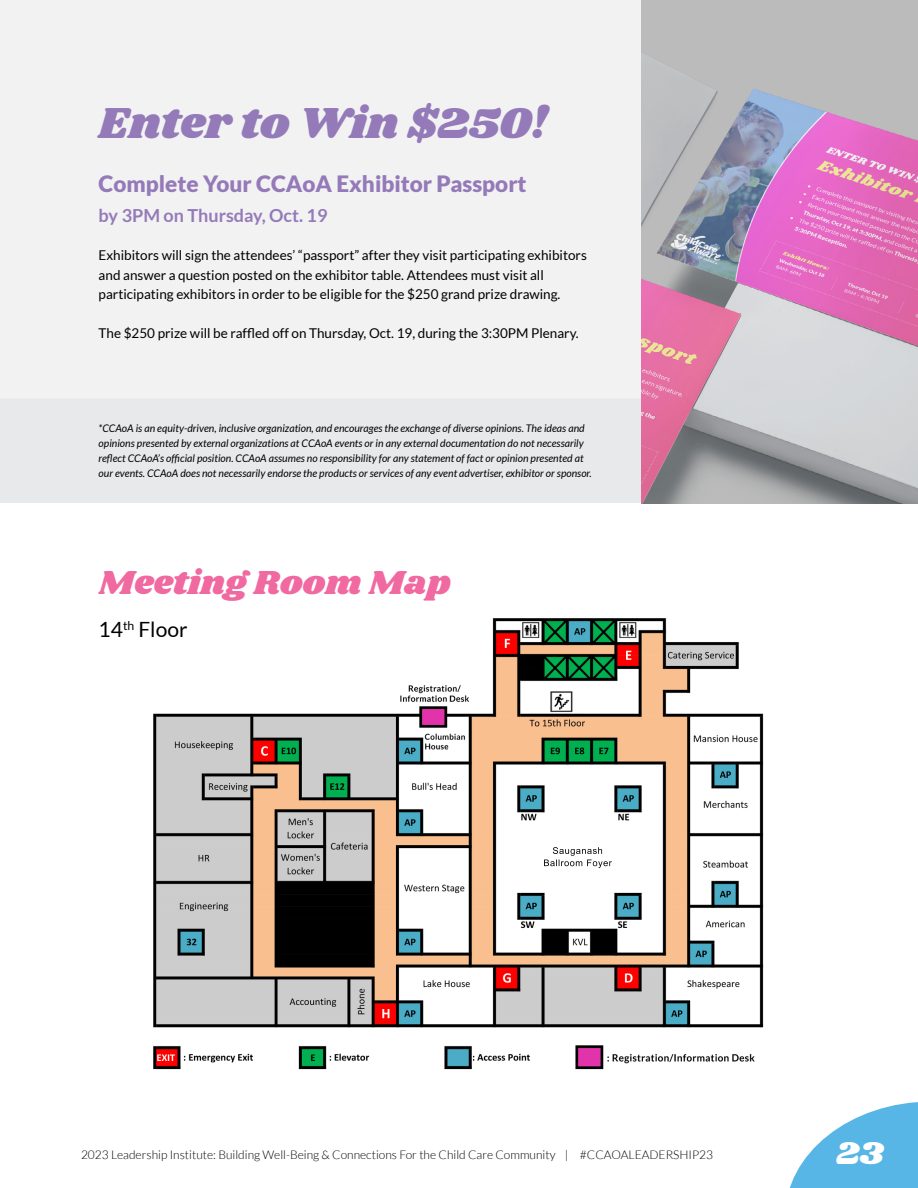
<style>
.page{position:relative;width:918px;height:1188px;background:#fff}
.page>*{position:absolute;margin:0;border:0;box-sizing:border-box;transform-origin:0 0}
.t1{font:45px "Shrikhand";color:#947ab8}
.t2{font:34.5px "Shrikhand";color:#f069a0}
.t3{font:33px "Shrikhand";color:#fff}
.t4{font:900 22.5px "Lato";color:#947ab8}
.t5{font:21px "Lato";color:#000}
.t6{font:700 18px "Lato";color:#947ab8}
.t7{font:13.5px/19.5px "Lato";color:#000}
.t8{font:300 12px "Lato";color:#000}
.t9{font:italic 10.5px/15px "Lato";color:#000}
</style>
<div class="page">
<svg style="left:789px;top:1102px;width:129px;height:86px"></svg>
<img style="left:153px;top:618px;width:611px;height:452px">
<img style="left:546px;top:842px;width:63px;height:30px">
<div style="left:0;top:398px;width:642px;height:105px;background:#e2e3e4"></div>
<div style="left:0;top:0;width:918px;height:398px;background:#efeff0"></div>
<img style="left:642px;top:0;width:276px;height:503px">
<h1 class="t1" style="left:99px;top:92px;width:451px">Enter to Win $250!</h1>
<h3 class="t4" style="left:99px;top:171px;width:430px">Complete Your CCAoA Exhibitor Passport</h3>
<h3 class="t6" style="left:99px;top:205px;width:230px">by 3PM on Thursday, Oct. 19</h3>
<p class="t7" style="left:99px;top:246px;width:490px">Exhibitors will sign the attendees’ “passport” after they visit participating exhibitors and answer a question posted on the exhibitor table. Attendees must visit all participating exhibitors in order to be eligible for the $250 grand prize drawing.</p>
<p class="t7" style="left:99px;top:324px;width:481px">The $250 prize will be raffled off on Thursday, Oct. 19, during the 3:30PM Plenary.</p>
<p class="t9" style="left:99px;top:421px;width:495px">*CCAoA is an equity-driven, inclusive organization, and encourages the exchange of diverse opinions. The ideas and opinions presented by external organizations at CCAoA events or in any external documentation do not necessarily reflect CCAoA’s official position. CCAoA assumes no responsibility for any statement of fact or opinion presented at our events. CCAoA does not necessarily endorse the products or services of any event advertiser, exhibitor or sponsor.</p>
<h2 class="t2" style="left:99px;top:558px;width:353px">Meeting Room Map</h2>
<h3 class="t5" style="left:99px;top:618px;width:90px">14<sup>th</sup> Floor</h3>
<p class="t8" style="left:81px;top:1148px;width:634px">2023 Leadership Institute: Building Well-Being &amp; Connections For the Child Care Community | #CCAOALEADERSHIP23</p>
<h3 class="t3" style="left:836px;top:1130px;width:49px">23</h3>
</div>
